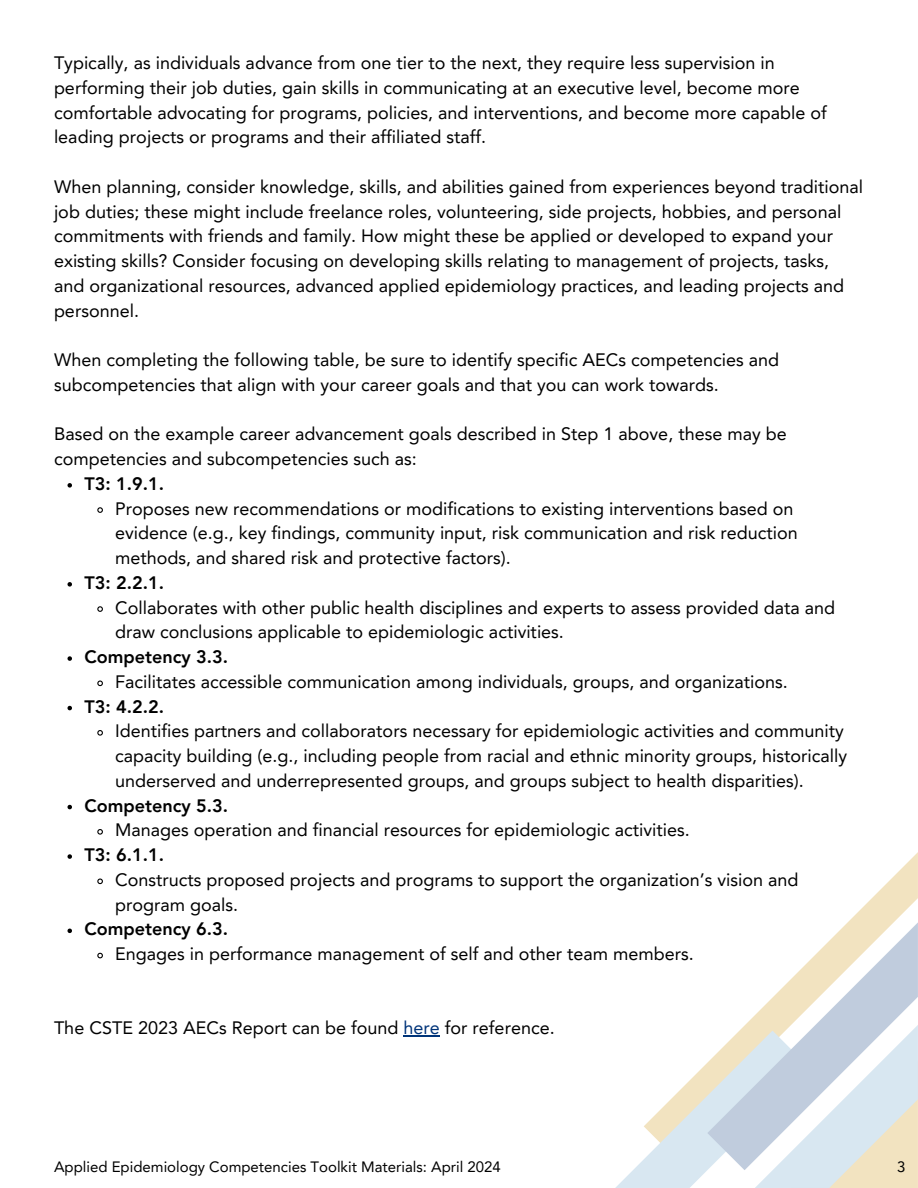
<style>
.page{position:relative;width:918px;height:1188px;background:#fff}
.page>*{position:absolute;margin:0;border:0;box-sizing:border-box;transform-origin:0 0}
.t1{font:18px/24.8px "Avenir LT Pro";color:#000}
.t2{font:800 18px "Avenir LT Pro";color:#000}
.t3{font:15px "Avenir LT Pro";color:#000}
.s1{color:#003479}
</style>
<div class="page">
<svg style="left:848px;top:852px;width:70px;height:70px"></svg>
<svg style="left:615px;top:1063px;width:303px;height:125px"></svg>
<svg style="left:707px;top:922px;width:211px;height:248px"></svg>
<svg style="left:68px;top:483px;width:4px;height:5px"></svg>
<svg style="left:97px;top:507px;width:6px;height:6px"></svg>
<svg style="left:68px;top:582px;width:4px;height:5px"></svg>
<svg style="left:97px;top:606px;width:6px;height:6px"></svg>
<svg style="left:68px;top:656px;width:4px;height:5px"></svg>
<svg style="left:97px;top:680px;width:6px;height:7px"></svg>
<svg style="left:68px;top:706px;width:4px;height:4px"></svg>
<svg style="left:97px;top:730px;width:6px;height:6px"></svg>
<svg style="left:68px;top:805px;width:4px;height:4px"></svg>
<svg style="left:97px;top:829px;width:6px;height:6px"></svg>
<svg style="left:68px;top:854px;width:4px;height:5px"></svg>
<svg style="left:97px;top:878px;width:6px;height:7px"></svg>
<svg style="left:68px;top:929px;width:4px;height:4px"></svg>
<svg style="left:97px;top:952px;width:6px;height:7px"></svg>
<hr style="left:404px;top:1035px;width:36px;height:2px;background:#003479">
<p class="t1" style="left:54px;top:52px;width:774px">Typically, as individuals advance from one tier to the next, they require less supervision in performing their job duties, gain skills in communicating at an executive level, become more comfortable advocating for programs, policies, and interventions, and become more capable of leading projects or programs and their affiliated staff.</p>
<p class="t1" style="left:54px;top:176px;width:811px">When planning, consider knowledge, skills, and abilities gained from experiences beyond traditional job duties; these might include freelance roles, volunteering, side projects, hobbies, and personal commitments with friends and family. How might these be applied or developed to expand your existing skills? Consider focusing on developing skills relating to management of projects, tasks, and organizational resources, advanced applied epidemiology practices, and leading projects and personnel.</p>
<p class="t1" style="left:54px;top:349px;width:727px">When completing the following table, be sure to identify specific AECs competencies and subcompetencies that align with your career goals and that you can work towards.</p>
<p class="t1" style="left:54px;top:423px;width:734px">Based on the example career advancement goals described in Step 1 above, these may be competencies and subcompetencies such as:</p>
<p class="t2" style="left:85px;top:476px;width:81px">T3: 1.9.1.</p>
<p class="t1" style="left:115px;top:498px;width:684px">Proposes new recommendations or modifications to existing interventions based on evidence (e.g., key findings, community input, risk communication and risk reduction methods, and shared risk and protective factors).</p>
<p class="t2" style="left:85px;top:575px;width:81px">T3: 2.2.1.</p>
<p class="t1" style="left:115px;top:597px;width:721px">Collaborates with other public health disciplines and experts to assess provided data and draw conclusions applicable to epidemiologic activities.</p>
<p class="t2" style="left:85px;top:649px;width:145px">Competency 3.3.</p>
<p class="t1" style="left:115px;top:671px;width:674px">Facilitates accessible communication among individuals, groups, and organizations.</p>
<p class="t2" style="left:85px;top:699px;width:81px">T3: 4.2.2.</p>
<p class="t1" style="left:115px;top:720px;width:733px">Identifies partners and collaborators necessary for epidemiologic activities and community capacity building (e.g., including people from racial and ethnic minority groups, historically underserved and underrepresented groups, and groups subject to health disparities).</p>
<p class="t2" style="left:85px;top:798px;width:145px">Competency 5.3.</p>
<p class="t1" style="left:115px;top:819px;width:576px">Manages operation and financial resources for epidemiologic activities.</p>
<p class="t2" style="left:85px;top:847px;width:81px">T3: 6.1.1.</p>
<p class="t1" style="left:115px;top:869px;width:685px">Constructs proposed projects and programs to support the organization’s vision and program goals.</p>
<p class="t2" style="left:85px;top:922px;width:145px">Competency 6.3.</p>
<p class="t1" style="left:115px;top:943px;width:580px">Engages in performance management of self and other team members.</p>
<p class="t1" style="left:54px;top:1017px;width:502px">The CSTE 2023 AECs Report can be found <span class="s1">here</span> for reference.</p>
<p class="t3" style="left:54px;top:1161px;width:448px">Applied Epidemiology Competencies Toolkit Materials: April 2024</p>
<p class="t3" style="left:897px;top:1161px;width:10px">3</p>
</div>
